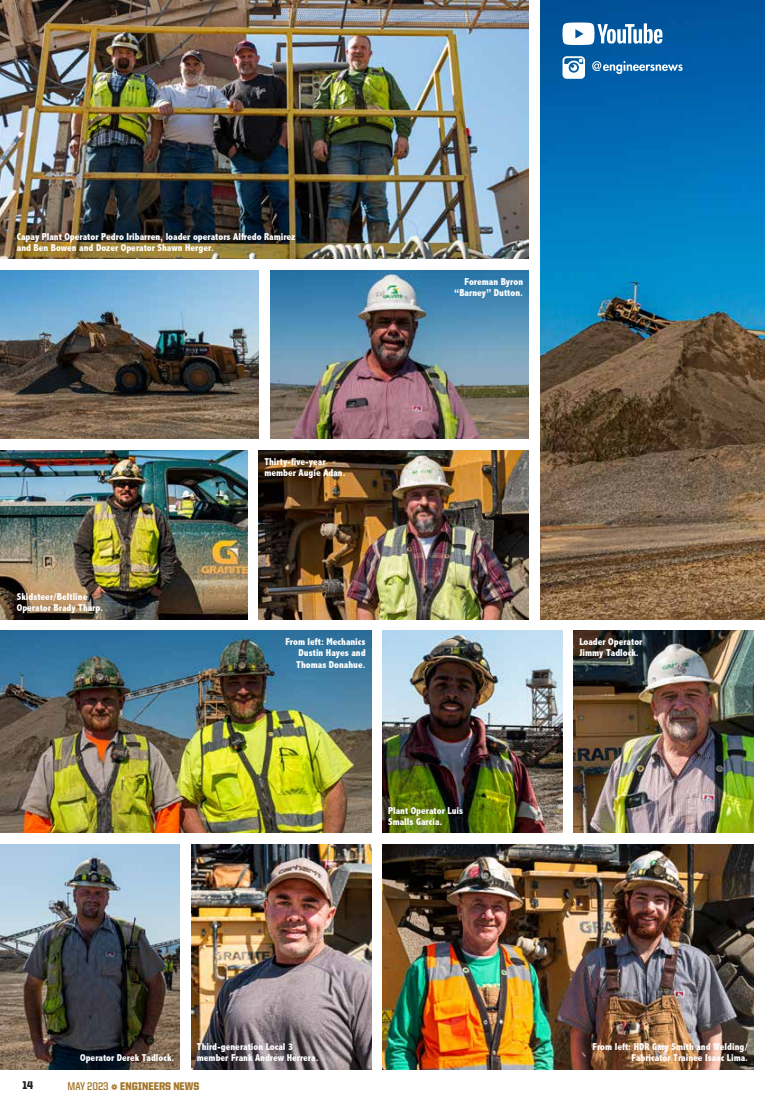
<style>
.page{position:relative;width:765px;height:1103px;background:#fff}
.page>*{position:absolute;margin:0;border:0;box-sizing:border-box;transform-origin:0 0}
.t1{font:900 11.25px "United Sans Semi Cond";color:#a3762b}
.t2{font:900 11.25px "United Sans Semi Cond";color:#231f20}
.t3{font:800 condensed 10px/11.2px "Abadi";color:#fff}
.s1{font-weight:700}
</style>
<div class="page">
<img style="left:540px;top:0;width:225px;height:619px">
<img style="left:270px;top:270px;width:259px;height:169px">
<img style="left:574px;top:630px;width:180px;height:202px">
<img style="left:259px;top:450px;width:270px;height:169px">
<img style="left:0;top:630px;width:371px;height:202px">
<img style="left:0;top:844px;width:180px;height:225px">
<img style="left:382px;top:630px;width:180px;height:202px">
<img style="left:0;top:450px;width:248px;height:169px">
<img style="left:191px;top:844px;width:180px;height:225px">
<img style="left:382px;top:844px;width:372px;height:225px">
<img style="left:0;top:0;width:529px;height:259px">
<img style="left:0;top:270px;width:259px;height:169px">
<svg style="left:562px;top:56px;width:23px;height:23px"></svg>
<svg style="left:592px;top:61px;width:91px;height:13px"></svg>
<svg style="left:562px;top:22px;width:100px;height:23px"></svg>
<p class="t3" style="left:17px;top:231px;width:280px">Capay Plant Operator Pedro Iribarren, loader operators Alfredo Ramirez and Ben Bowen and Dozer Operator Shawn Herger.</p>
<p class="t3" style="left:454px;top:276px;width:71px;text-align:right">Foreman Byron “Barney” Dutton.</p>
<p class="t3" style="left:17px;top:591px;width:88px">Skidsteer/Beltline<br>Operator Brady Tharp.</p>
<p class="t3" style="left:264px;top:456px;width:83px">Thirty-five-year member Augie Adan.</p>
<p class="t3" style="left:296px;top:636px;width:71px;text-align:justify;text-indent:-11px">From left: Mechanics Dustin Hayes and Thomas Donahue.</p>
<p class="t3" style="left:388px;top:805px;width:76px">Plant Operator Luis<br>Smalls Garcia.</p>
<p class="t3" style="left:579px;top:636px;width:65px">Loader Operator<br>Jimmy Tadlock.</p>
<p class="t3" style="left:80px;top:1052px;width:96px">Operator Derek Tadlock.</p>
<p class="t3" style="left:197px;top:1041px;width:123px">Third-generation Local 3 member Frank Andrew Herrera.</p>
<p class="t3" style="left:593px;top:1041px;width:157px;text-align:right">From left: HDR Gary Smith and Welding/<br>Fabricator Trainee Isaac Lima.</p>
<p class="t2" style="left:22px;top:1079px;width:12px">14</p>
<p class="t1" style="left:68px;top:1080px;width:133px"><span class="s1">MAY 2023</span> ⚙ ENGINEERS NEWS</p>
</div>
